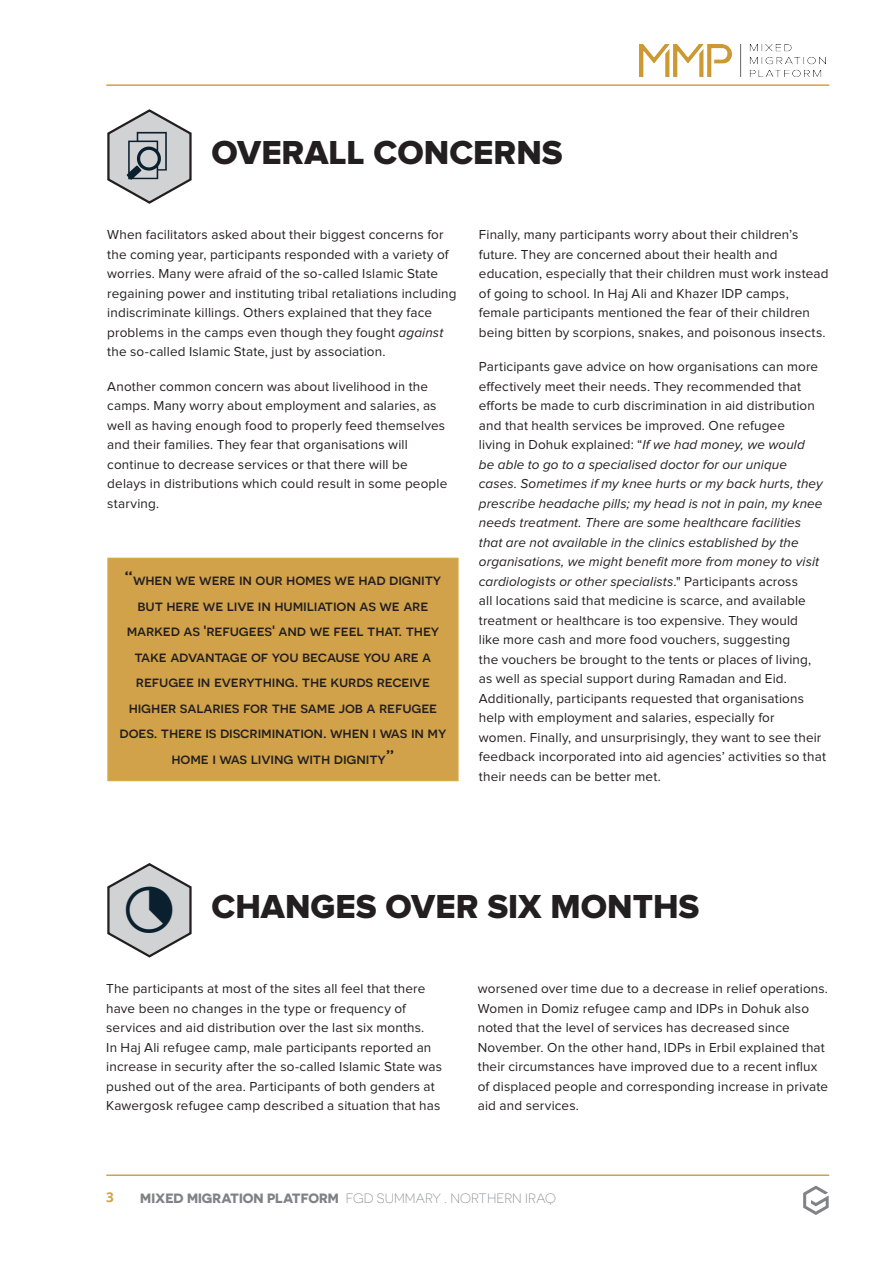
<style>
.page{position:relative;width:893px;height:1263px;background:#fff}
.page>*{position:absolute;margin:0;border:0;box-sizing:border-box;transform-origin:0 0}
.General___Headline_1{font:34.5px "Proxima Nova Extrabld";color:#231f20}
.t1{font:500 15px/25.5px "Novecentosanswide";letter-spacing:-.01em;color:#231f20;text-align:center}
.General___Continuous{font:13.5px/19.5px "Proxima Nova";letter-spacing:.01em;color:#231f20}
.t2{font:300 13.5px "Novecentosanswide";color:#808285}
.t3{font:700 13.5px "Open Sans";color:#d1a24a}
.s1{font-style:italic}
.s2{font-size:19.5px}
.s3{font-weight:700}
</style>
<div class="page">
<div style="left:108px;top:558px;width:350px;height:222px;background:#d1a24a"></div>
<div style="left:107px;top:558px;width:352px;height:223px;border:2px solid #d6aa47"></div>
<hr style="left:106px;top:84px;width:723px;height:2px;background:#d1a24a">
<hr style="left:106px;top:1174px;width:723px;height:2px;background:#d1a24a">
<img style="left:640px;top:44px;width:185px;height:32px">
<svg style="left:803px;top:1186px;width:26px;height:29px"></svg>
<svg style="left:107px;top:109px;width:85px;height:95px"></svg>
<svg style="left:107px;top:863px;width:85px;height:95px"></svg>
<p class="General___Headline_1" style="left:212px;top:137px;width:353px">OVERALL CONCERNS</p>
<p class="General___Continuous" style="left:107px;top:226px;width:351px">When facilitators asked about their biggest concerns for the coming year, participants responded with a variety of worries. Many were afraid of the so-called Islamic State regaining power and instituting tribal retaliations including indiscriminate killings. Others explained that they face problems in the camps even though they fought <span class="s1">against </span>the so-called Islamic State, just by association.</p>
<p class="General___Continuous" style="left:107px;top:377px;width:342px">Another common concern was about livelihood in the camps. Many worry about employment and salaries, as well as having enough food to properly feed themselves and their families. They fear that organisations will continue to decrease services or that there will be delays in distributions which could result in some people starving.</p>
<p class="t1" style="left:119px;top:567px;width:328px"><span class="s2">“</span>when we were in our homes we had dignity but here we live in humiliation as we are marked as 'refugees' and we feel that. they take advantage of you because you are a refugee in everything. the kurds receive higher salaries for the same job a refugee does. there is discrimination. when i was in my home i was living with dignity<span class="s2">”</span></p>
<p class="General___Continuous" style="left:479px;top:226px;width:351px">Finally, many participants worry about their children’s future. They are concerned about their health and education, especially that their children must work instead of going to school. In Haj Ali and Khazer IDP camps, female participants mentioned the fear of their children being bitten by scorpions, snakes, and poisonous insects.</p>
<p class="General___Continuous" style="left:479px;top:358px;width:349px">Participants gave advice on how organisations can more effectively meet their needs. They recommended that efforts be made to curb discrimination in aid distribution and that health services be improved. One refugee<br>living in Dohuk explained: “<span class="s1">If we had money, we would<br>be able to go to a specialised doctor for our unique cases. Sometimes if my knee hurts or my back hurts, they prescribe headache pills; my head is not in pain, my knee needs treatment. There are some healthcare facilities that are not available in the clinics established by the organisations, we might benefit more from money to visit cardiologists or other specialists</span>." Participants across<br>all locations said that medicine is scarce, and available treatment or healthcare is too expensive. They would<br>like more cash and more food vouchers, suggesting<br>the vouchers be brought to the tents or places of living, as well as special support during Ramadan and Eid.<br>Additionally, participants requested that organisations help with employment and salaries, especially for<br>women. Finally, and unsurprisingly, they want to see their feedback incorporated into aid agencies’ activities so that their needs can be better met.</p>
<p class="General___Headline_1" style="left:212px;top:891px;width:489px">CHANGES OVER SIX MONTHS</p>
<p class="General___Continuous" style="left:106px;top:979px;width:337px">The participants at most of the sites all feel that there have been no changes in the type or frequency of services and aid distribution over the last six months.<br>In Haj Ali refugee camp, male participants reported an increase in security after the so-called Islamic State was pushed out of the area. Participants of both genders at Kawergosk refugee camp described a situation that has</p>
<p class="General___Continuous" style="left:478px;top:979px;width:352px">worsened over time due to a decrease in relief operations.<br>Women in Domiz refugee camp and IDPs in Dohuk also noted that the level of services has decreased since November. On the other hand, IDPs in Erbil explained that their circumstances have improved due to a recent influx of displaced people and corresponding increase in private aid and services.</p>
<p class="t3" style="left:106px;top:1188px;width:9px">3</p>
<p class="t2" style="left:140px;top:1190px;width:417px"><span class="s3">MIXED MIGRATION PLATFORM</span> FGD SUMMARY . NORTHERN IRAQ</p>
</div>
